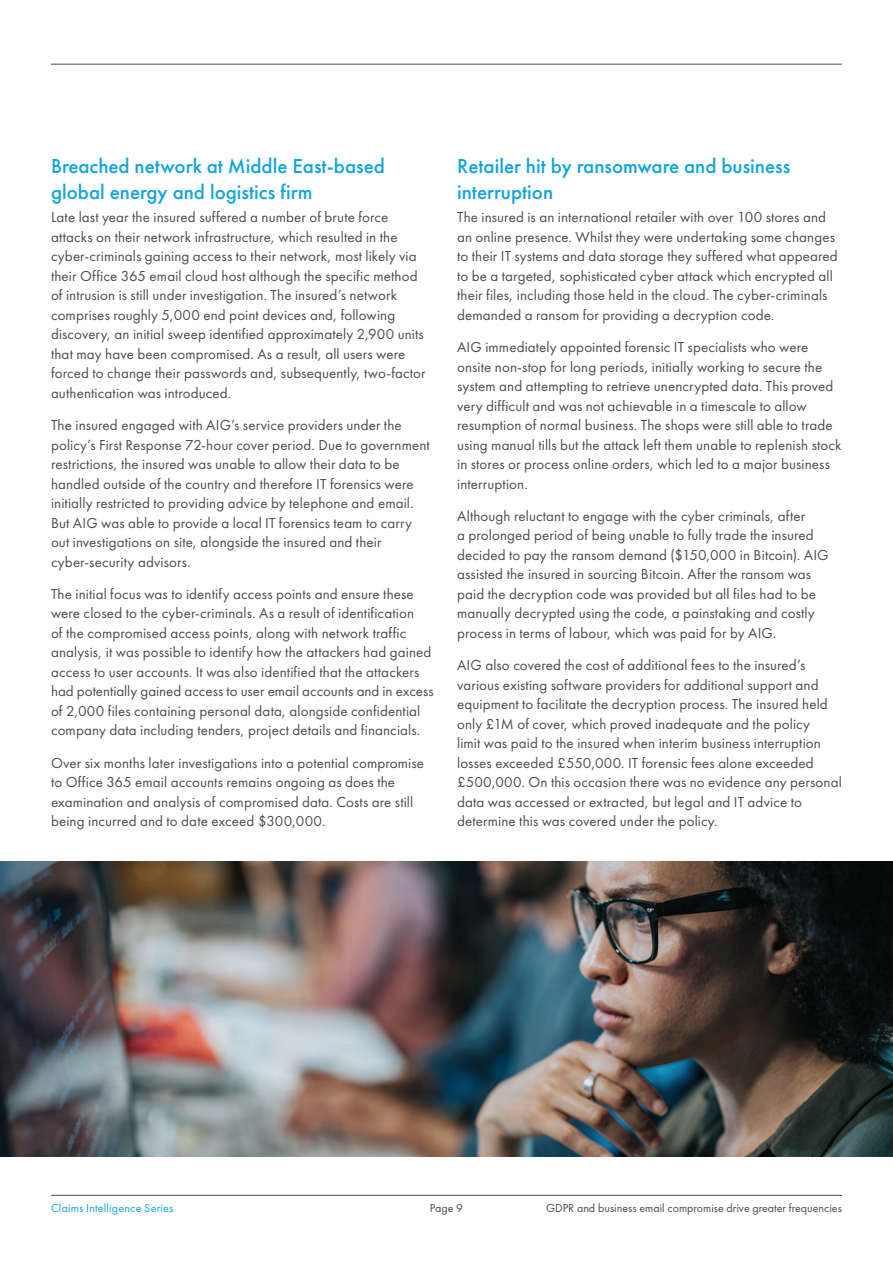
<style>
.page{position:relative;width:893px;height:1263px;background:#fff}
.page>*{position:absolute;margin:0;border:0;box-sizing:border-box;transform-origin:0 0}
.Sub_header{font:500 21px/25.2px "Futura PT";color:#11a4de}
.Body{font:15px/19.5px "Futura PT";letter-spacing:.005em;color:#4b4c4d}
.t1{font:12px "Futura PT";color:#4b4c4d}
.t2{font:12px "Futura PT";letter-spacing:.015em;color:#11a4de}
</style>
<div class="page">
<img style="left:0;top:861px;width:893px;height:296px">
<hr style="left:51px;top:1195px;width:791px;height:1px;background:#4b4c4d">
<hr style="left:51px;top:64px;width:791px;height:1px;background:#4b4c4d">
<p class="Sub_header" style="left:51px;top:154px;width:335px">Breached network at Middle East-based global energy and logistics firm</p>
<p class="Body" style="left:51px;top:207px;width:376px">Late last year the insured suffered a number of brute force attacks on their network infrastructure, which resulted in the cyber-criminals gaining access to their network, most likely via their Office 365 email cloud host although the specific method of intrusion is still under investigation. The insured’s network comprises roughly 5,000 end point devices and, following discovery, an initial sweep identified approximately 2,900 units that may have been compromised. As a result, all users were forced to change their passwords and, subsequently, two-factor authentication was introduced.</p>
<p class="Body" style="left:51px;top:415px;width:380px">The insured engaged with AIG’s service providers under the policy’s First Response 72-hour cover period. Due to government restrictions, the insured was unable to allow their data to be handled outside of the country and therefore IT forensics were initially restricted to providing advice by telephone and email.<br>But AIG was able to provide a local IT forensics team to carry out investigations on site, alongside the insured and their cyber-security advisors.</p>
<p class="Body" style="left:51px;top:584px;width:384px">The initial focus was to identify access points and ensure these were closed to the cyber-criminals. As a result of identification<br>of the compromised access points, along with network traffic analysis, it was possible to identify how the attackers had gained access to user accounts. It was also identified that the attackers had potentially gained access to user email accounts and in excess of 2,000 files containing personal data, alongside confidential company data including tenders, project details and financials.</p>
<p class="Body" style="left:51px;top:753px;width:375px">Over six months later investigations into a potential compromise to Office 365 email accounts remains ongoing as does the examination and analysis of compromised data. Costs are still being incurred and to date exceed $300,000.</p>
<p class="Sub_header" style="left:457px;top:154px;width:335px">Retailer hit by ransomware and business interruption</p>
<p class="Body" style="left:457px;top:207px;width:382px">The insured is an international retailer with over 100 stores and an online presence. Whilst they were undertaking some changes to their IT systems and data storage they suffered what appeared to be a targeted, sophisticated cyber attack which encrypted all their files, including those held in the cloud. The cyber-criminals demanded a ransom for providing a decryption code.</p>
<p class="Body" style="left:457px;top:337px;width:386px">AIG immediately appointed forensic IT specialists who were onsite non-stop for long periods, initially working to secure the system and attempting to retrieve unencrypted data. This proved very difficult and was not achievable in a timescale to allow resumption of normal business. The shops were still able to trade using manual tills but the attack left them unable to replenish stock in stores or process online orders, which led to a major business interruption.</p>
<p class="Body" style="left:457px;top:506px;width:373px">Although reluctant to engage with the cyber criminals, after<br>a prolonged period of being unable to fully trade the insured decided to pay the ransom demand ($150,000 in Bitcoin). AIG assisted the insured in sourcing Bitcoin. After the ransom was paid the decryption code was provided but all files had to be manually decrypted using the code, a painstaking and costly process in terms of labour, which was paid for by AIG.</p>
<p class="Body" style="left:457px;top:655px;width:386px">AIG also covered the cost of additional fees to the insured’s various existing software providers for additional support and equipment to facilitate the decryption process. The insured held only £1M of cover, which proved inadequate and the policy<br>limit was paid to the insured when interim business interruption losses exceeded £550,000. IT forensic fees alone exceeded £500,000. On this occasion there was no evidence any personal data was accessed or extracted, but legal and IT advice to determine this was covered under the policy.</p>
<p class="t2" style="left:51px;top:1200px;width:124px">Claims Intelligence Series</p>
<p class="t1" style="left:430px;top:1200px;width:35px">Page 9</p>
<p class="t1" style="left:546px;top:1200px;width:297px">GDPR and business email compromise drive greater frequencies</p>
</div>
